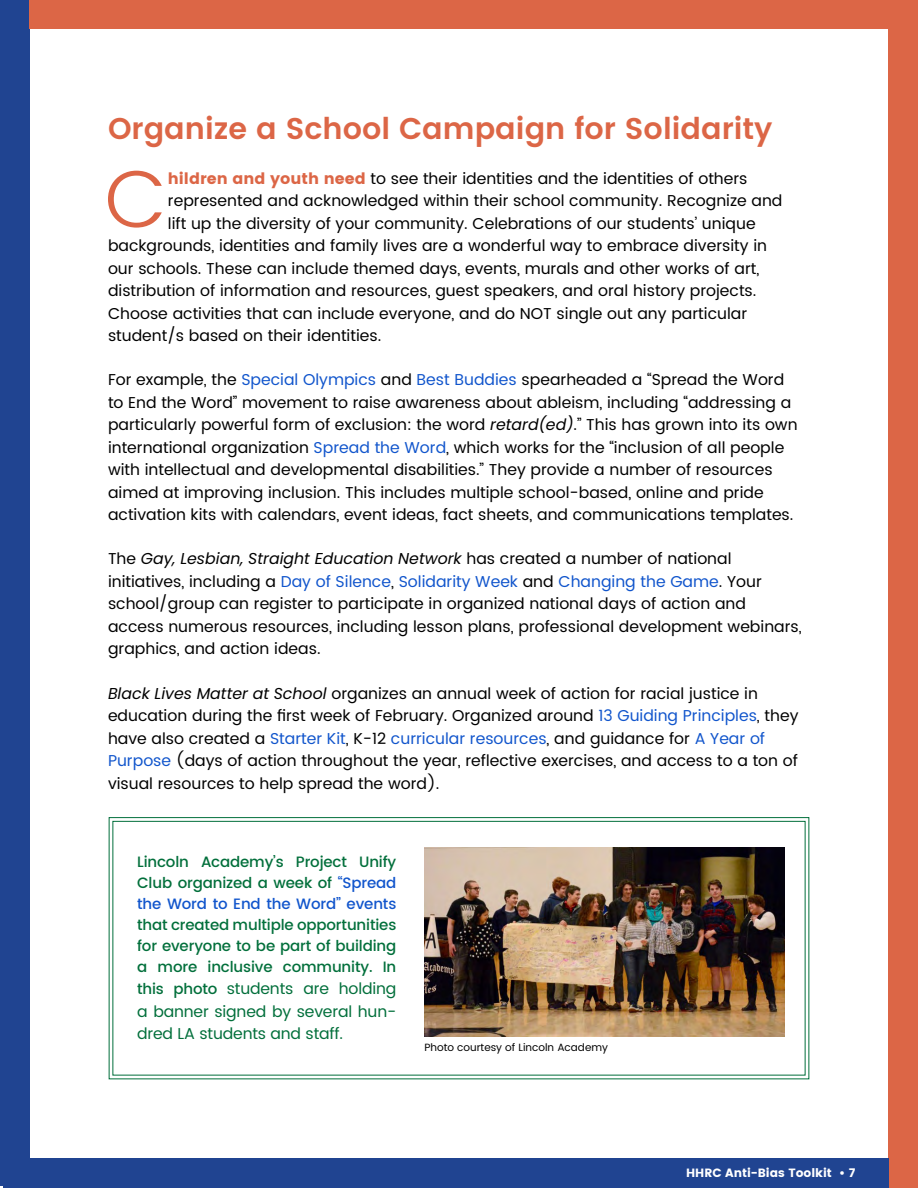
<style>
.page{position:relative;width:918px;height:1188px;background:#fff}
.page>*{position:absolute;margin:0;border:0;box-sizing:border-box;transform-origin:0 0}
.t1{font:300 81px "Poppins";color:#dc6646}
.t2{font:600 30px "Poppins";color:#dc6646}
.t3{font:15.75px/22.5px "Poppins";color:#000}
.t4{font:15.75px/22.5px "Poppins";letter-spacing:-.01em;color:#026f3b;text-align:justify}
.t5{font:500 15px/21px "Poppins";letter-spacing:-.01em;color:#026f3b;text-align:justify}
.t6{font:700 12px "Poppins";color:#fff}
.t7{font:10.5px "Poppins";color:#000}
.s1{font-weight:700;color:#dc6646}
.s2{color:#15c}
.s3{font-style:italic}
.s4{font-weight:500;font-size:15px}
</style>
<div class="page">
<img style="left:108px;top:817px;width:702px;height:263px">
<div style="left:112px;top:821px;width:694px;height:255px;border:1px solid #026f3b"></div>
<div style="left:889px;top:0;width:29px;height:1188px;background:#dc6646"></div>
<div style="left:0;top:0;width:29px;height:1185px;background:#204491"></div>
<div style="left:29px;top:0;width:889px;height:28px;background:#dc6646"></div>
<div style="left:3px;top:1158px;width:886px;height:30px;background:#204491"></div>
<h2 class="t2" style="left:108px;top:106px;width:666px">Organize a School Campaign for Solidarity</h2>
<h1 class="t1" style="left:105px;top:141px;width:65px">C</h1>
<p class="t3" style="left:168px;top:167px;width:581px"><span class="s1">hildren and youth need</span> to see their identities and the identities of others</p>
<p class="t3" style="left:168px;top:190px;width:616px">represented and acknowledged within their school community. Recognize and</p>
<p class="t3" style="left:168px;top:212px;width:589px">lift up the diversity of your community. Celebrations of our students’ unique</p>
<p class="t3" style="left:108px;top:235px;width:661px">backgrounds, identities and family lives are a wonderful way to embrace diversity in</p>
<p class="t3" style="left:108px;top:257px;width:653px">our schools. These can include themed days, events, murals and other works of art,</p>
<p class="t3" style="left:108px;top:280px;width:650px">distribution of information and resources, guest speakers, and oral history projects.</p>
<p class="t3" style="left:108px;top:302px;width:641px">Choose activities that can include everyone, and do NOT single out any particular</p>
<p class="t3" style="left:108px;top:325px;width:275px">student/s based on their identities.</p>
<p class="t3" style="left:108px;top:369px;width:691px">For example, the <span class="s2">Special Olympics</span> and <span class="s2">Best Buddies</span> spearheaded a “Spread the Word to End the Word” movement to raise awareness about ableism, including “addressing a particularly powerful form of exclusion: the word <span class="s3">retard(ed)</span>.” This has grown into its own international organization <span class="s2">Spread the Word</span>, which works for the “inclusion of all people with intellectual and developmental disabilities.” They provide a number of resources aimed at improving inclusion. This includes multiple school-based, online and pride activation kits with calendars, event ideas, fact sheets, and communications templates.</p>
<p class="t3" style="left:108px;top:548px;width:695px">The <span class="s3">Gay, Lesbian, Straight Education Network</span> has created a number of national initiatives, including a <span class="s2">Day of Silence</span>, <span class="s2">Solidarity Week</span> and <span class="s2">Changing the Game</span>. Your school/group can register to participate in organized national days of action and access numerous resources, including lesson plans, professional development webinars, graphics, and action ideas.</p>
<p class="t3" style="left:108px;top:682px;width:692px"><span class="s3">Black Lives Matter at School</span> organizes an annual week of action for racial justice in education during the first week of February. Organized around <span class="s2">13 Guiding Principles</span>, they have also created a <span class="s2">Starter Kit</span>, K-12 <span class="s2">curricular resources</span>, and guidance for <span class="s2">A Year of Purpose</span> (days of action throughout the year, reflective exercises, and access to a ton of visual resources to help spread the word).</p>
<p class="t5" style="left:137px;top:851px;width:261px">Lincoln Academy’s Project Unify Club organized a week of <span class="s2">“Spread the Word to End the Word” events</span></p>
<p class="t5" style="left:137px;top:914px;width:261px">that created multiple opportunities for everyone to be part of building a more inclusive community. In</p>
<p class="t4" style="left:137px;top:978px;width:261px"><span class="s4">this photo</span> students are holding a banner signed by several hun&shy;dred LA students and staff.</p>
<p class="t7" style="left:424px;top:1040px;width:185px">Photo courtesy of Lincoln Academy</p>
<p class="t6" style="left:686px;top:1166px;width:171px">HHRC Anti-Bias Toolkit • 7</p>
</div>
